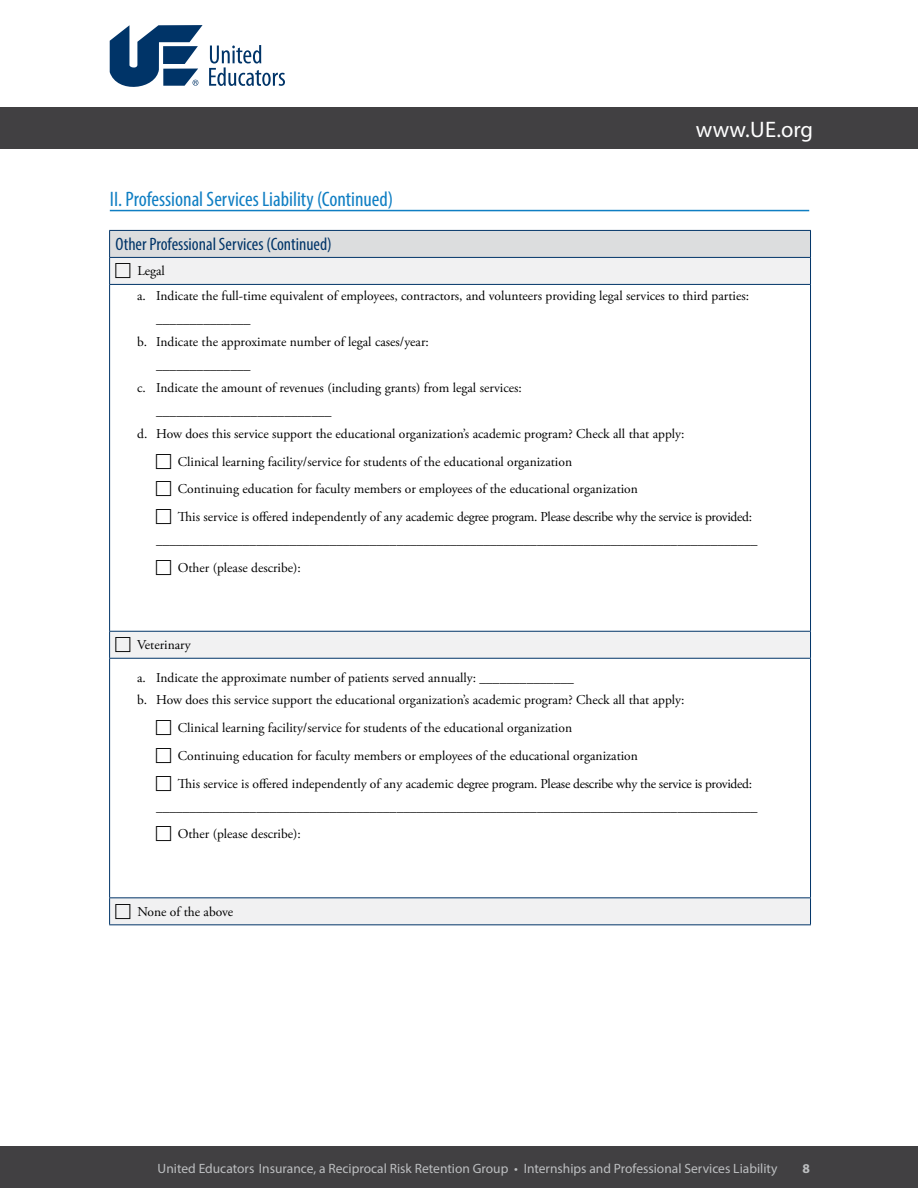
<style>
.page{position:relative;width:918px;height:1188px;background:#fff}
.page>*{position:absolute;margin:0;border:0;box-sizing:border-box;transform-origin:0 0}
.t1{font:22.5px "Myriad Pro";letter-spacing:.01em;color:#fff}
.t2{font:condensed 21px "Myriad Pro";color:#0f7ec3}
.t3{font:condensed 18px "Myriad Pro";color:#003468}
.t4{font:13.5px/27.8px "Adobe Garamond Pro";color:#000}
.t5{font:13.5px "Myriad Pro";color:#bcbec0}
.t6{font:700 13.5px "Myriad Pro";color:#bcbec0}
</style>
<div class="page">
<div style="left:0;top:107px;width:918px;height:41px;background:#414042"></div>
<svg style="left:110px;top:25px;width:93px;height:62px"></svg>
<svg style="left:209px;top:45px;width:76px;height:41px"></svg>
<div style="left:0;top:1147px;width:918px;height:41px;background:#414042"></div>
<div style="left:110px;top:230px;width:701px;height:27px;background:#dcddde"></div>
<svg style="left:110px;top:258px;width:700px;height:666px"></svg>
<hr style="left:109px;top:284px;width:702px;height:1px;background:#003468">
<hr style="left:109px;top:285px;width:1px;height:346px;background:#003468">
<hr style="left:109px;top:658px;width:702px;height:1px;background:#003468">
<hr style="left:109px;top:659px;width:1px;height:238px;background:#003468">
<hr style="left:109px;top:924px;width:702px;height:1px;background:#003468">
<hr style="left:109px;top:230px;width:702px;height:1px;background:#003468">
<hr style="left:109px;top:897px;width:702px;height:1px;background:#003468">
<hr style="left:109px;top:257px;width:702px;height:1px;background:#003468">
<svg style="left:109px;top:231px;width:1px;height:53px"></svg>
<hr style="left:109px;top:631px;width:702px;height:1px;background:#003468">
<svg style="left:109px;top:632px;width:1px;height:26px"></svg>
<svg style="left:109px;top:898px;width:1px;height:26px"></svg>
<svg style="left:810px;top:231px;width:1px;height:53px"></svg>
<svg style="left:810px;top:632px;width:1px;height:26px"></svg>
<svg style="left:810px;top:898px;width:1px;height:26px"></svg>
<hr style="left:810px;top:285px;width:1px;height:346px;background:#003468">
<hr style="left:810px;top:659px;width:1px;height:238px;background:#003468">
<hr style="left:110px;top:210px;width:699px;height:1px;background:#0f7ec3">
<svg style="left:116px;top:263px;width:15px;height:15px"></svg>
<svg style="left:156px;top:453px;width:15px;height:16px"></svg>
<svg style="left:156px;top:481px;width:15px;height:15px"></svg>
<svg style="left:156px;top:509px;width:15px;height:15px"></svg>
<svg style="left:156px;top:560px;width:15px;height:15px"></svg>
<svg style="left:116px;top:637px;width:15px;height:15px"></svg>
<svg style="left:156px;top:720px;width:15px;height:15px"></svg>
<svg style="left:156px;top:748px;width:15px;height:15px"></svg>
<svg style="left:156px;top:776px;width:15px;height:15px"></svg>
<svg style="left:156px;top:826px;width:15px;height:15px"></svg>
<svg style="left:116px;top:904px;width:15px;height:15px"></svg>
<h2 class="t2" style="left:110px;top:186px;width:285px">II. Professional Services Liability (Continued)</h2>
<h1 class="t1" style="left:696px;top:116px;width:119px">www.UE.org</h1>
<h3 class="t3" style="left:116px;top:233px;width:218px">Other Professional Services (Continued)</h3>
<p class="t4" style="left:137px;top:259px;width:613px;line-height:24.8px">Legal<br>a. Indicate the full-time equivalent of employees, contractors, and volunteers providing legal services to third parties:</p>
<p class="t4" style="left:156px;top:305px;width:96px">______________</p>
<p class="t4" style="left:137px;top:328px;width:293px">b. Indicate the approximate number of legal cases/year:</p>
<p class="t4" style="left:156px;top:351px;width:96px">______________</p>
<p class="t4" style="left:137px;top:374px;width:386px">c. Indicate the amount of revenues (including grants) from legal services:</p>
<p class="t4" style="left:156px;top:397px;width:177px">__________________________</p>
<p class="t4" style="left:137px;top:420px;width:549px">d. How does this service support the educational organization’s academic program? Check all that apply:</p>
<p class="t4" style="left:178px;top:448px;width:576px">Clinical learning facility/service for students of the educational organization<br>Continuing education for faculty members or employees of the educational organization<br>This service is offered independently of any academic degree program. Please describe why the service is provided:</p>
<p class="t4" style="left:178px;top:526px;width:581px;text-indent:-22px">__________________________________________________________________________________________<br>Other (please describe):</p>
<p class="t4" style="left:137px;top:632px;width:55px">Veterinary</p>
<p class="t4" style="left:137px;top:666px;width:549px;line-height:23px">a. Indicate the approximate number of patients served annually: ______________<br>b. How does this service support the educational organization’s academic program? Check all that apply:</p>
<p class="t4" style="left:178px;top:715px;width:576px">Clinical learning facility/service for students of the educational organization<br>Continuing education for faculty members or employees of the educational organization<br>This service is offered independently of any academic degree program. Please describe why the service is provided:</p>
<p class="t4" style="left:178px;top:793px;width:581px;text-indent:-22px">__________________________________________________________________________________________<br>Other (please describe):</p>
<p class="t4" style="left:137px;top:898px;width:97px">None of the above</p>
<p class="t5" style="left:158px;top:1161px;width:621px">United Educators Insurance, a Reciprocal Risk Retention Group • Internships and Professional Services Liability</p>
<p class="t6" style="left:803px;top:1160px;width:9px">8</p>
</div>
